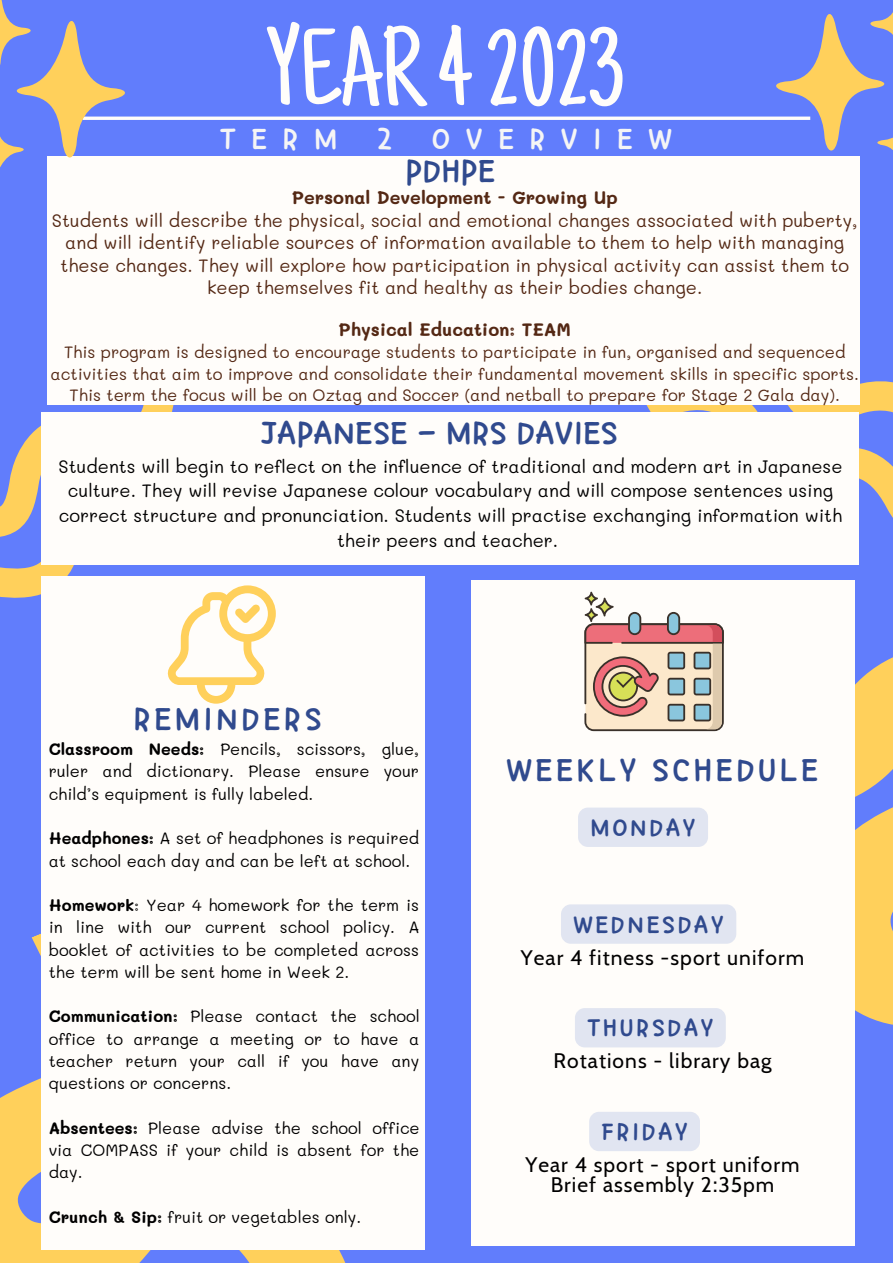
<style>
.page{position:relative;width:893px;height:1264px;background:#fff}
.page>*{position:absolute;margin:0;border:0;box-sizing:border-box;transform-origin:0 0}
.t1{font:111.6px "Just Another Hand";color:#fffdfa}
.t2{font:37.2px "TT Dalpangi R";color:#304a8e}
.t3{font:37.05px "TT Dalpangi R";letter-spacing:.08em;color:#304a8e}
.t4{font:34.05px "TT Dalpangi R";letter-spacing:.445em;color:#f5f5f5}
.t5{font:28.05px "TT Dalpangi R";letter-spacing:.08em;color:#304a8e}
.t6{font:21px "Cabin";letter-spacing:.05em;color:#000}
.t7{font:18px/22.5px "Mali";color:#542814;text-align:center}
.t8{font:18px/24.8px "Mali";color:#000;text-align:center}
.t9{font:700 18px "Mali";color:#542814}
.t10{font:16.5px/21.3px "Mali";color:#542814;text-align:center}
.t11{font:16.35px/22.2px "Mali";color:#000;text-align:justify}
.s1{font-weight:700}
</style>
<div class="page">
<div style="left:0;top:0;width:892px;height:1262px;background:#617dfc"></div>
<hr style="left:82px;top:117px;width:728px;height:3px;background:#fffdfa">
<svg style="left:32px;top:367px;width:178px;height:66px"></svg>
<svg style="left:0;top:433px;width:74px;height:165px;fill:#ffd05b"></svg>
<svg style="left:635px;top:323px;width:257px;height:194px"></svg>
<svg style="left:854px;top:580px;width:38px;height:499px;fill:#ffd05b"></svg>
<div style="left:471px;top:580px;width:383px;height:666px;background:#fffdfa"></div>
<svg style="left:0;top:933px;width:345px;height:329px;fill:#ffd05b"></svg>
<div style="left:48px;top:156px;width:811px;height:248px;background:#fffdfa"></div>
<svg style="left:771px;top:13px;width:121px;height:176px"></svg>
<svg style="left:0;top:0;width:130px;height:196px"></svg>
<svg style="left:584px;top:591px;width:139px;height:140px"></svg>
<div style="left:41px;top:412px;width:818px;height:153px;background:#fffdfa"></div>
<div style="left:41px;top:576px;width:384px;height:674px;background:#fffdfa"></div>
<svg style="left:168px;top:585px;width:108px;height:118px"></svg>
<div style="left:578px;top:807px;width:130px;height:40px;background:#e1e5f1;border-radius:10px"></div>
<div style="left:561px;top:904px;width:175px;height:39px;background:#e1e5f1;border-radius:10px"></div>
<div style="left:575px;top:1008px;width:150px;height:39px;background:#e1e5f1;border-radius:10px"></div>
<div style="left:589px;top:1111px;width:111px;height:40px;background:#e1e5f1;border-radius:10px"></div>
<p class="t1" style="left:268px;top:26px;width:359px">YEAR4 2023</p>
<p class="t4" style="left:220px;top:122px;width:453px">TERM 2 OVERVIEW</p>
<p class="t2" style="left:405px;top:152px;width:92px">PDHPE</p>
<p class="t9" style="left:292px;top:185px;width:327px">Personal Development - Growing Up</p>
<p class="t7" style="left:52px;top:208px;width:807px">Students will describe the physical, social and emotional changes associated with puberty, and will identify reliable sources of information available to them to help with managing these changes. They will explore how participation in physical activity can assist them to keep themselves fit and healthy as their bodies change.</p>
<p class="t9" style="left:338px;top:317px;width:234px">Physical Education: TEAM</p>
<p class="t10" style="left:51px;top:341px;width:809px">This program is designed to encourage students to participate in fun, organised and sequenced activities that aim to improve and consolidate their fundamental movement skills in specific sports.<br>This term the focus will be on Oztag and Soccer (and netball to prepare for Stage 2 Gala day).</p>
<p class="t2" style="left:261px;top:414px;width:359px">JAPANESE - MRS DAVIES</p>
<p class="t8" style="left:59px;top:453px;width:785px">Students will begin to reflect on the influence of traditional and modern art in Japanese culture. They will revise Japanese colour vocabulary and will compose sentences using correct structure and pronunciation. Students will practise exchanging information with their peers and teacher.</p>
<p class="t3" style="left:133px;top:700px;width:190px">REMINDERS</p>
<p class="t11" style="left:49px;top:737px;width:372px"><span class="s1">Classroom Needs:</span> Pencils, scissors, glue, ruler and dictionary. Please ensure your child’s equipment is fully labeled.</p>
<p class="t11" style="left:49px;top:826px;width:372px"><span class="s1">Headphones:</span> A set of headphones is required at school each day and can be left at school.</p>
<p class="t11" style="left:49px;top:893px;width:372px"><span class="s1">Homework</span>: Year 4 homework for the term is in line with our current school policy. A booklet of activities to be completed across the term will be sent home in Week 2.</p>
<p class="t11" style="left:49px;top:1004px;width:372px"><span class="s1">Communication:</span> Please contact the school office to arrange a meeting or to have a teacher return your call if you have any questions or concerns.</p>
<p class="t11" style="left:49px;top:1116px;width:372px"><span class="s1">Absentees:</span> Please advise the school office via COMPASS if your child is absent for the day.</p>
<p class="t11" style="left:49px;top:1205px;width:314px"><span class="s1">Crunch &amp; Sip:</span> fruit or vegetables only.</p>
<p class="t3" style="left:506px;top:751px;width:314px">WEEKLY SCHEDULE</p>
<p class="t5" style="left:590px;top:813px;width:107px">MONDAY</p>
<p class="t5" style="left:573px;top:910px;width:152px">WEDNESDAY</p>
<p class="t6" style="left:521px;top:944px;width:285px">Year 4 fitness -sport uniform</p>
<p class="t5" style="left:587px;top:1013px;width:128px">THURSDAY</p>
<p class="t6" style="left:553px;top:1048px;width:219px">Rotations - library bag</p>
<p class="t5" style="left:601px;top:1117px;width:88px">FRIDAY</p>
<p class="t6" style="left:525px;top:1151px;width:276px">Year 4 sport - sport uniform</p>
<p class="t6" style="left:550px;top:1172px;width:225px">Brief assembly 2:35pm</p>
</div>
